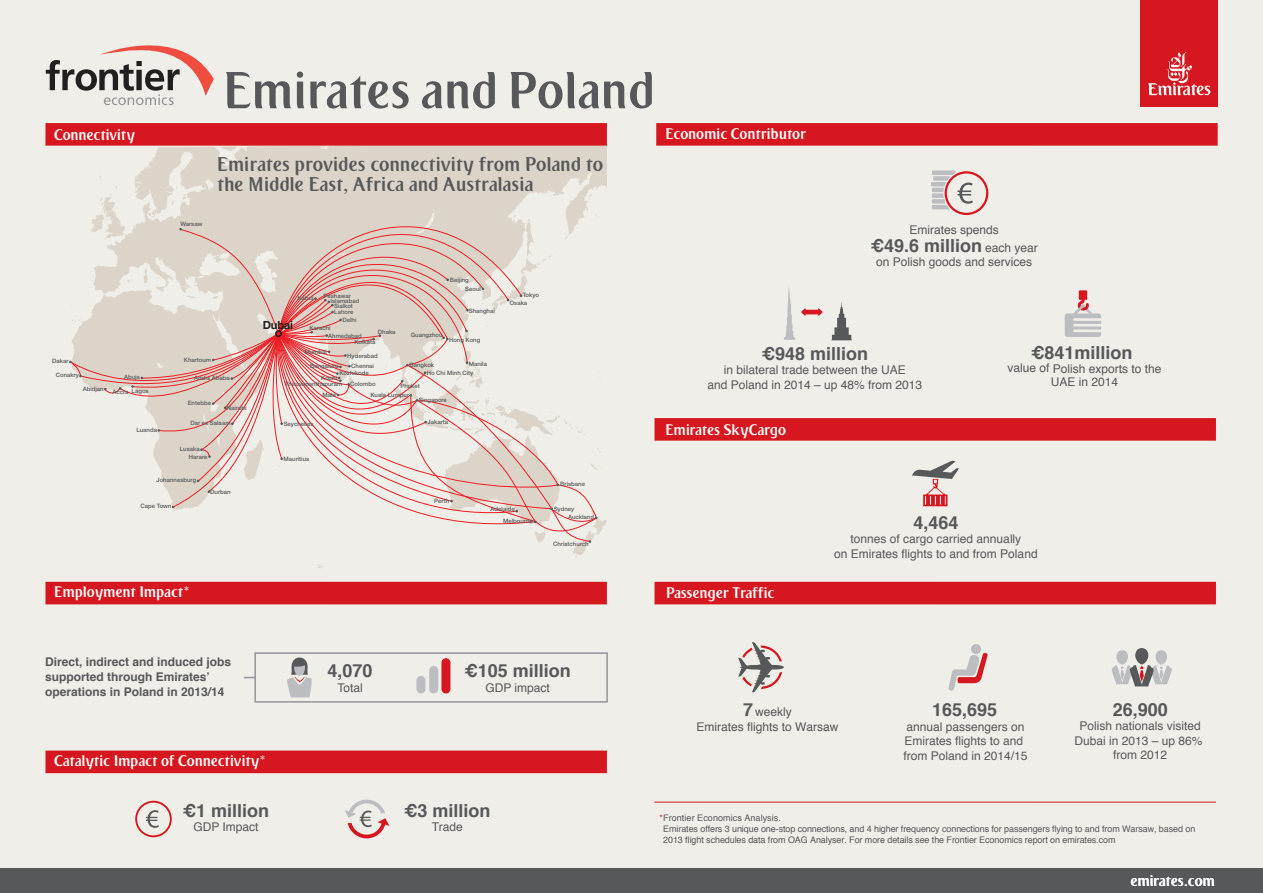
<style>
.page{position:relative;width:1263px;height:893px;background:#f0eee9}
.page>*{position:absolute;margin:0;border:0;box-sizing:border-box;transform-origin:0 0}
.t1{font:700 50.7px "Emirates SB";letter-spacing:.005em;color:#57585a}
.t2{font:700 19.5px/19.5px "Emirates SB";letter-spacing:.005em;color:#57585a}
.t3{font:700 18px "Helvetica";color:#57585a}
.t4{font:700 15px "Emirates SB";color:#fff}
.t5{font:12px/14.4px "Helvetica";color:#57585a;text-align:center}
.t6{font:700 12px/15px "Helvetica";color:#57585a}
.t7{font:700 11.25px "Helvetica Neue";letter-spacing:-.025em;color:#231f20}
.t8{font:9px/10.8px "Helvetica";letter-spacing:-.01em;color:#57585a}
.t9{font:500 6px/7.2px "Helvetica Neue";color:#57585a}
.s1{font-weight:400;font-size:12px}
.s2{font-weight:700;font-size:18px}
.s3{color:#dd242f}
</style>
<div class="page">
<svg style="left:52px;top:146px;width:555px;height:422px"></svg>
<svg style="left:69px;top:174px;width:528px;height:369px"></svg>
<div style="left:275px;top:330px;width:7px;height:7px;border:2px solid #231f1f;border-radius:50%"></div>
<div style="left:0;top:868px;width:1263px;height:25px;background:#57585a"></div>
<div style="left:1141px;top:0;width:77px;height:106px;background:#d7171f"></div>
<svg style="left:1148px;top:52px;width:62px;height:43px"></svg>
<hr style="left:654px;top:802px;width:562px;height:1px;background:#d7171f">
<div style="left:45px;top:582px;width:562px;height:22px;background:#d7171f"></div>
<div style="left:45px;top:751px;width:562px;height:22px;background:#d7171f"></div>
<div style="left:971px;top:644px;width:10px;height:10px;background:#bcbdc0;border-radius:50%"></div>
<svg style="left:948px;top:652px;width:40px;height:39px"></svg>
<div style="left:1116px;top:650px;width:12px;height:15px;background:#bcbdc0;border-radius:50%"></div>
<div style="left:1155px;top:650px;width:12px;height:15px;background:#bcbdc0;border-radius:50%"></div>
<div style="left:1135px;top:648px;width:13px;height:16px;background:#57585a;border-radius:50%"></div>
<svg style="left:1111px;top:665px;width:61px;height:21px"></svg>
<svg style="left:738px;top:642px;width:46px;height:50px"></svg>
<svg style="left:345px;top:800px;width:44px;height:38px"></svg>
<svg style="left:244px;top:652px;width:364px;height:51px"></svg>
<div style="left:441px;top:658px;width:9px;height:35px;background:#d7171f;border-radius:4px"></div>
<div style="left:429px;top:666px;width:9px;height:27px;background:#bcbdc0;border-radius:4px"></div>
<div style="left:416px;top:676px;width:9px;height:17px;background:#bcbdc0;border-radius:4px"></div>
<svg style="left:135px;top:801px;width:37px;height:36px"></svg>
<div style="left:45px;top:123px;width:562px;height:23px;background:#d7171f"></div>
<div style="left:656px;top:123px;width:562px;height:23px;background:#d7171f"></div>
<div style="left:654px;top:582px;width:562px;height:22px;background:#d7171f"></div>
<div style="left:654px;top:418px;width:562px;height:23px;background:#d7171f"></div>
<svg style="left:912px;top:461px;width:47px;height:45px"></svg>
<svg style="left:46px;top:45px;width:168px;height:60px"></svg>
<svg style="left:931px;top:171px;width:57px;height:44px"></svg>
<div style="left:1079px;top:290px;width:8px;height:10px;background:#d7171f"></div>
<svg style="left:1065px;top:298px;width:36px;height:39px"></svg>
<svg style="left:801px;top:308px;width:22px;height:8px"></svg>
<svg style="left:784px;top:287px;width:11px;height:53px"></svg>
<svg style="left:345px;top:164px;width:11px;height:3px"></svg>
<svg style="left:831px;top:303px;width:21px;height:37px"></svg>
<h1 class="t1" style="left:223px;top:61px;width:432px">Emirates and Poland</h1>
<h3 class="t4" style="left:54px;top:126px;width:83px">Connectivity</h3>
<h3 class="t4" style="left:665px;top:125px;width:142px">Economic Contributor</h3>
<p class="t9" style="left:180px;top:220px;width:24px">Warsaw</p>
<h2 class="t2" style="left:217px;top:155px;width:387px">Emirates provides connectivity from Poland to the Middle East, Africa and Australasia</h2>
<p class="t9" style="left:450px;top:276px;width:20px">Beijing</p>
<p class="t9" style="left:297px;top:294px;width:18px">Kabul</p>
<p class="t9" style="left:323px;top:293px;width:29px">Peshawar</p>
<p class="t9" style="left:331px;top:299px;width:30px;line-height:4.8px;text-align:center">Islamabad<br>Sialkot</p>
<p class="t9" style="left:334px;top:308px;width:21px">Lahore</p>
<p class="t9" style="left:465px;top:285px;width:17px">Seoul</p>
<p class="t9" style="left:469px;top:307px;width:27px">Shanghai</p>
<h3 class="t7" style="left:263px;top:318px;width:32px">Dubai</h3>
<p class="t9" style="left:342px;top:316px;width:16px">Delhi</p>
<p class="t9" style="left:328px;top:324px;width:35px;line-height:7.6px;text-indent:-19px">Karachi<br>Ahmedabad</p>
<p class="t9" style="left:378px;top:328px;width:19px">Dhaka</p>
<p class="t9" style="left:411px;top:331px;width:33px">Guangzhou</p>
<p class="t9" style="left:354px;top:339px;width:23px">Kolkata</p>
<p class="t9" style="left:449px;top:336px;width:33px">Hong Kong</p>
<p class="t9" style="left:523px;top:291px;width:18px">Tokyo</p>
<p class="t9" style="left:510px;top:299px;width:19px">Osaka</p>
<p class="t9" style="left:52px;top:358px;width:18px">Dakar</p>
<p class="t9" style="left:184px;top:356px;width:29px">Khartoum</p>
<p class="t9" style="left:56px;top:372px;width:25px">Conakry</p>
<p class="t9" style="left:83px;top:385px;width:23px">Abidjan</p>
<p class="t9" style="left:124px;top:373px;width:17px">Abuja</p>
<p class="t9" style="left:112px;top:389px;width:18px">Accra</p>
<p class="t9" style="left:132px;top:387px;width:19px">Lagos</p>
<p class="t9" style="left:136px;top:426px;width:22px">Luanda</p>
<p class="t9" style="left:194px;top:374px;width:37px">Addis Ababa</p>
<p class="t9" style="left:188px;top:399px;width:25px">Entebbe</p>
<p class="t9" style="left:190px;top:420px;width:42px">Dar es Salaam</p>
<p class="t9" style="left:227px;top:404px;width:21px">Nairobi</p>
<p class="t9" style="left:189px;top:445px;width:20px;text-indent:-9px">Lusaka<br>Harare</p>
<p class="t9" style="left:157px;top:477px;width:41px">Johannesburg</p>
<p class="t9" style="left:140px;top:503px;width:32px">Cape Town</p>
<p class="t9" style="left:210px;top:488px;width:22px">Durban</p>
<h3 class="t4" style="left:54px;top:583px;width:137px">Employment Impact*</h3>
<p class="t9" style="left:304px;top:348px;width:24px">Mumbai</p>
<p class="t9" style="left:347px;top:352px;width:32px">Hyderabad</p>
<p class="t9" style="left:310px;top:363px;width:30px">Bengaluru</p>
<p class="t9" style="left:339px;top:362px;width:36px;text-indent:12px">Chennai<br>Kozhikode</p>
<p class="t9" style="left:321px;top:374px;width:17px">Kochi</p>
<p class="t9" style="left:285px;top:380px;width:59px">Thiruvananthapuram</p>
<p class="t9" style="left:350px;top:381px;width:27px">Colombo</p>
<p class="t9" style="left:410px;top:361px;width:26px">Bangkok</p>
<p class="t9" style="left:469px;top:360px;width:20px">Manila</p>
<p class="t9" style="left:427px;top:369px;width:48px">Ho Chi Minh City</p>
<p class="t9" style="left:400px;top:382px;width:21px">Phuket</p>
<p class="t9" style="left:323px;top:391px;width:15px">Malé</p>
<p class="t9" style="left:284px;top:420px;width:31px">Seychelles</p>
<p class="t9" style="left:284px;top:455px;width:27px">Mauritius</p>
<p class="t9" style="left:370px;top:391px;width:40px">Kuala Lumpur</p>
<p class="t9" style="left:419px;top:397px;width:30px">Singapore</p>
<p class="t9" style="left:428px;top:418px;width:22px">Jakarta</p>
<p class="t9" style="left:434px;top:497px;width:16px">Perth</p>
<p class="t9" style="left:560px;top:480px;width:26px">Brisbane</p>
<p class="t9" style="left:490px;top:505px;width:26px">Adelaide</p>
<p class="t9" style="left:554px;top:505px;width:22px">Sydney</p>
<p class="t9" style="left:503px;top:517px;width:31px">Melbourne</p>
<p class="t9" style="left:568px;top:513px;width:27px">Auckland</p>
<p class="t9" style="left:553px;top:540px;width:37px">Christchurch</p>
<h3 class="t6" style="left:45px;top:654px;width:188px">Direct, indirect and induced jobs supported through Emirates’ operations in Poland in 2013/14</h3>
<h3 class="t3" style="left:328px;top:657px;width:47px">4,070</h3>
<h3 class="t5" style="left:337px;top:681px;width:27px">Total</h3>
<h3 class="t4" style="left:54px;top:752px;width:213px">Catalytic Impact of Connectivity*</h3>
<h3 class="t3" style="left:183px;top:796px;width:88px">€1 million</h3>
<h3 class="t5" style="left:193px;top:820px;width:67px">GDP Impact</h3>
<h3 class="t3" style="left:464px;top:657px;width:108px">€105 million</h3>
<h3 class="t5" style="left:485px;top:681px;width:66px">GDP impact</h3>
<h3 class="t3" style="left:404px;top:796px;width:88px">€3 million</h3>
<h3 class="t5" style="left:432px;top:820px;width:32px">Trade</h3>
<h3 class="t5" style="left:909px;top:223px;width:91px">Emirates spends</h3>
<h3 class="t3" style="left:871px;top:231px;width:168px">€49.6 million <span class="s1">each year</span></h3>
<h3 class="t5" style="left:876px;top:255px;width:158px">on Polish goods and services</h3>
<h3 class="t3" style="left:762px;top:339px;width:108px">€948 million</h3>
<h3 class="t5" style="left:707px;top:363px;width:216px">in bilateral trade between the UAE<br>and Poland in 2014 – up 48% from 2013</h3>
<h3 class="t4" style="left:665px;top:421px;width:122px">Emirates SkyCargo</h3>
<h3 class="t3" style="left:1031px;top:338px;width:103px">€841million</h3>
<h3 class="t5" style="left:1007px;top:362px;width:156px;line-height:13.5px">value of Polish exports to the<br>UAE in 2014</h3>
<h3 class="t4" style="left:666px;top:584px;width:110px">Passenger Traffic</h3>
<h3 class="t3" style="left:913px;top:508px;width:47px">4,464</h3>
<h3 class="t5" style="left:834px;top:532px;width:205px">tonnes of cargo carried annually<br>on Emirates flights to and from Poland</h3>
<h3 class="t5" style="left:696px;top:705px;width:144px"><span class="s2">7</span> weekly<br>Emirates flights to Warsaw</h3>
<h3 class="t8" style="left:660px;top:813px;width:123px"><span class="s3">*</span>Frontier Economics Analysis.</h3>
<h3 class="t3" style="left:932px;top:695px;width:67px">165,695</h3>
<h3 class="t5" style="left:903px;top:720px;width:126px;text-align:left">annual passengers on<br>Emirates flights to and from Poland in 2014/15</h3>
<h3 class="t3" style="left:1113px;top:695px;width:57px">26,900</h3>
<h3 class="t5" style="left:1074px;top:719px;width:130px">Polish nationals visited<br>Dubai in 2013 – up 86% from 2012</h3>
<p class="t8" style="left:663px;top:824px;width:534px">Emirates offers 3 unique one-stop connections, and 4 higher frequency connections for passengers flying to and from Warsaw, based on<br>2013 flight schedules data from OAG Analyser. For more details see the Frontier Economics report on emirates.com</p>
<h3 class="t4" style="left:1130px;top:872px;width:86px">emirates.com</h3>
</div>
